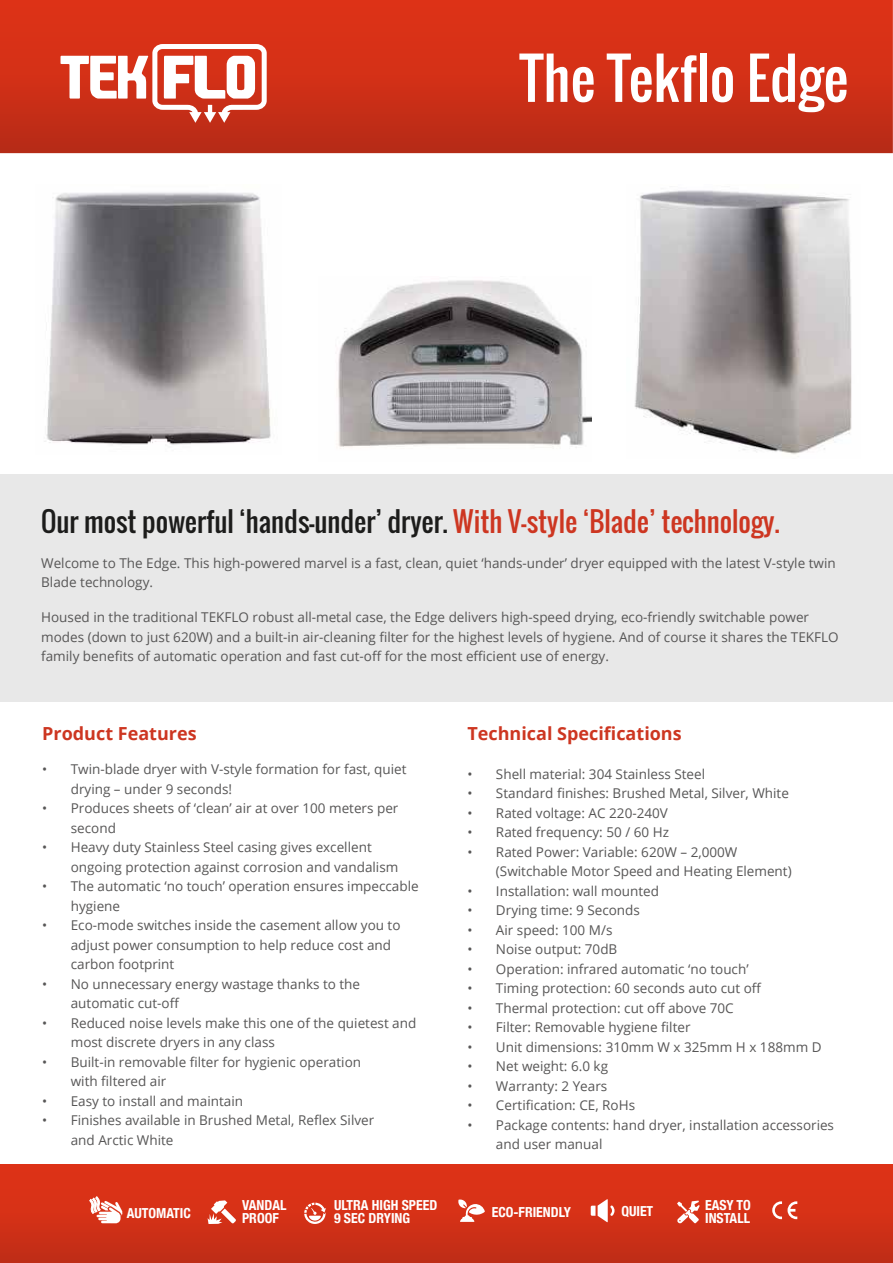
<style>
.page{position:relative;width:893px;height:1263px;background:#fff}
.page>*{position:absolute;margin:0;border:0;box-sizing:border-box;transform-origin:0 0}
.t1{font:55.35px "Oswald";color:#fff}
.t2{font:26.85px "Oswald";color:#1c1c1b}
.t3{font:700 18px "Open Sans";color:#cd3621}
.t4{font:700 condensed 13.8px/12.9px "Helvetica Neue";color:#fff}
.t5{font:13.5px/19.5px "Open Sans";color:#575656}
.s1{color:#cd3621}
</style>
<div class="page">
<div style="left:0;top:474px;width:893px;height:227px;background:#e8e8e8"></div>
<img style="left:338px;top:280px;width:253px;height:169px">
<img style="left:0;top:0;width:893px;height:153px">
<img style="left:0;top:1164px;width:893px;height:99px">
<svg style="left:772px;top:1201px;width:25px;height:18px"></svg>
<svg style="left:304px;top:1202px;width:22px;height:22px"></svg>
<svg style="left:591px;top:1199px;width:23px;height:23px"></svg>
<svg style="left:458px;top:1199px;width:27px;height:23px"></svg>
<svg style="left:677px;top:1200px;width:23px;height:23px"></svg>
<svg style="left:208px;top:1200px;width:28px;height:24px"></svg>
<svg style="left:89px;top:1196px;width:34px;height:27px"></svg>
<svg style="left:61px;top:44px;width:206px;height:79px"></svg>
<img style="left:44px;top:192px;width:227px;height:253px">
<img style="left:634px;top:190px;width:218px;height:265px">
<h1 class="t1" style="left:519px;top:53px;width:331px">The Tekflo Edge</h1>
<h2 class="t2" style="left:41px;top:510px;width:740px">Our most powerful ‘hands-under’ dryer. <span class="s1">With V-style ‘Blade’ technology.</span></h2>
<p class="t5" style="left:41px;top:555px;width:796px">Welcome to The Edge. This high-powered marvel is a fast, clean, quiet ‘hands-under’ dryer equipped with the latest V-style twin<br>Blade technology.</p>
<p class="t5" style="left:41px;top:609px;width:799px">Housed in the traditional TEKFLO robust all-metal case, the Edge delivers high-speed drying, eco-friendly switchable power modes (down to just 620W) and a built-in air-cleaning filter for the highest levels of hygiene. And of course it shares the TEKFLO family benefits of automatic operation and fast cut-off for the most efficient use of energy.</p>
<h3 class="t3" style="left:42px;top:723px;width:156px">Product Features</h3>
<p class="t5" style="left:42px;top:761px;width:7px">ï</p>
<p class="t5" style="left:71px;top:761px;width:337px">Twin-blade dryer with V-style formation for fast, quiet drying – under 9 seconds!</p>
<p class="t5" style="left:42px;top:800px;width:7px">ï</p>
<p class="t5" style="left:71px;top:800px;width:329px">Produces sheets of ‘clean’ air at over 100 meters per second</p>
<p class="t5" style="left:42px;top:839px;width:7px">ï</p>
<p class="t5" style="left:71px;top:839px;width:329px">Heavy duty Stainless Steel casing gives excellent ongoing protection against corrosion and vandalism</p>
<p class="t5" style="left:42px;top:878px;width:7px">ï</p>
<p class="t5" style="left:71px;top:878px;width:349px">The automatic ‘no touch’ operation ensures impeccable hygiene</p>
<p class="t5" style="left:42px;top:917px;width:7px">ï</p>
<p class="t5" style="left:71px;top:917px;width:331px">Eco-mode switches inside the casement allow you to adjust power consumption to help reduce cost and carbon footprint</p>
<p class="t5" style="left:42px;top:975px;width:7px">ï</p>
<p class="t5" style="left:71px;top:975px;width:291px">No unnecessary energy wastage thanks to the automatic cut-off</p>
<p class="t5" style="left:42px;top:1014px;width:7px">ï</p>
<p class="t5" style="left:71px;top:1014px;width:347px">Reduced noise levels make this one of the quietest and most discrete dryers in any class</p>
<p class="t5" style="left:42px;top:1052px;width:320px">• Built-in removable filter for hygienic operation</p>
<p class="t5" style="left:71px;top:1071px;width:97px">with filtered air</p>
<p class="t5" style="left:42px;top:1092px;width:7px">ï</p>
<p class="t5" style="left:71px;top:1092px;width:174px">Easy to install and maintain</p>
<p class="t5" style="left:71px;top:1110px;width:305px;text-indent:-28px">• Finishes available in Brushed Metal, Reflex Silver and Arctic White</p>
<h3 class="t3" style="left:467px;top:720px;width:216px">Technical Specifications</h3>
<p class="t5" style="left:467px;top:765px;width:7px">ï</p>
<p class="t5" style="left:496px;top:765px;width:211px">Shell material: 304 Stainless Steel</p>
<p class="t5" style="left:467px;top:783px;width:323px">• Standard finishes: Brushed Metal, Silver, White ï</p>
<p class="t5" style="left:496px;top:804px;width:173px">Rated voltage: AC 220-240V</p>
<p class="t5" style="left:467px;top:824px;width:7px">ï</p>
<p class="t5" style="left:496px;top:824px;width:175px">Rated frequency: 50 / 60 Hz</p>
<p class="t5" style="left:467px;top:843px;width:7px">ï</p>
<p class="t5" style="left:496px;top:843px;width:297px">Rated Power: Variable: 620W – 2,000W (Switchable Motor Speed and Heating Element)</p>
<p class="t5" style="left:467px;top:882px;width:7px">ï</p>
<p class="t5" style="left:496px;top:882px;width:165px">Installation: wall mounted</p>
<p class="t5" style="left:467px;top:902px;width:7px">ï</p>
<p class="t5" style="left:496px;top:902px;width:145px">Drying time: 9 Seconds</p>
<p class="t5" style="left:467px;top:921px;width:7px">ï</p>
<p class="t5" style="left:496px;top:921px;width:118px">Air speed: 100 M/s</p>
<p class="t5" style="left:467px;top:941px;width:7px">ï</p>
<p class="t5" style="left:496px;top:941px;width:123px">Noise output: 70dB</p>
<p class="t5" style="left:467px;top:960px;width:7px">ï</p>
<p class="t5" style="left:496px;top:960px;width:254px">Operation: infrared automatic ‘no touch’</p>
<p class="t5" style="left:467px;top:978px;width:296px">• Timing protection: 60 seconds auto cut off</p>
<p class="t5" style="left:467px;top:998px;width:268px">• Thermal protection: cut off above 70C</p>
<p class="t5" style="left:467px;top:1017px;width:225px">• Filter: Removable hygiene filter ï</p>
<p class="t5" style="left:496px;top:1038px;width:327px">Unit dimensions: 310mm W x 325mm H x 188mm D</p>
<p class="t5" style="left:467px;top:1058px;width:7px">ï</p>
<p class="t5" style="left:496px;top:1058px;width:114px">Net weight: 6.0 kg</p>
<p class="t5" style="left:467px;top:1077px;width:7px">ï</p>
<p class="t5" style="left:496px;top:1077px;width:113px">Warranty: 2 Years</p>
<p class="t5" style="left:467px;top:1095px;width:169px">• Certification: CE, RoHs ï</p>
<p class="t5" style="left:496px;top:1116px;width:340px">Package contents: hand dryer, installation accessories and user manual</p>
<p class="t4" style="left:127px;top:1207px;width:66px">AUTOMATIC</p>
<p class="t4" style="left:242px;top:1199px;width:46px">VANDAL<br>PROOF</p>
<p class="t4" style="left:334px;top:1199px;width:105px">ULTRA HIGH SPEED<br>9 SEC DRYING</p>
<p class="t4" style="left:492px;top:1206px;width:81px">ECO-FRIENDLY</p>
<p class="t4" style="left:621px;top:1205px;width:33px">QUIET</p>
<p class="t4" style="left:705px;top:1199px;width:47px">EASY TO<br>INSTALL</p>
</div>
